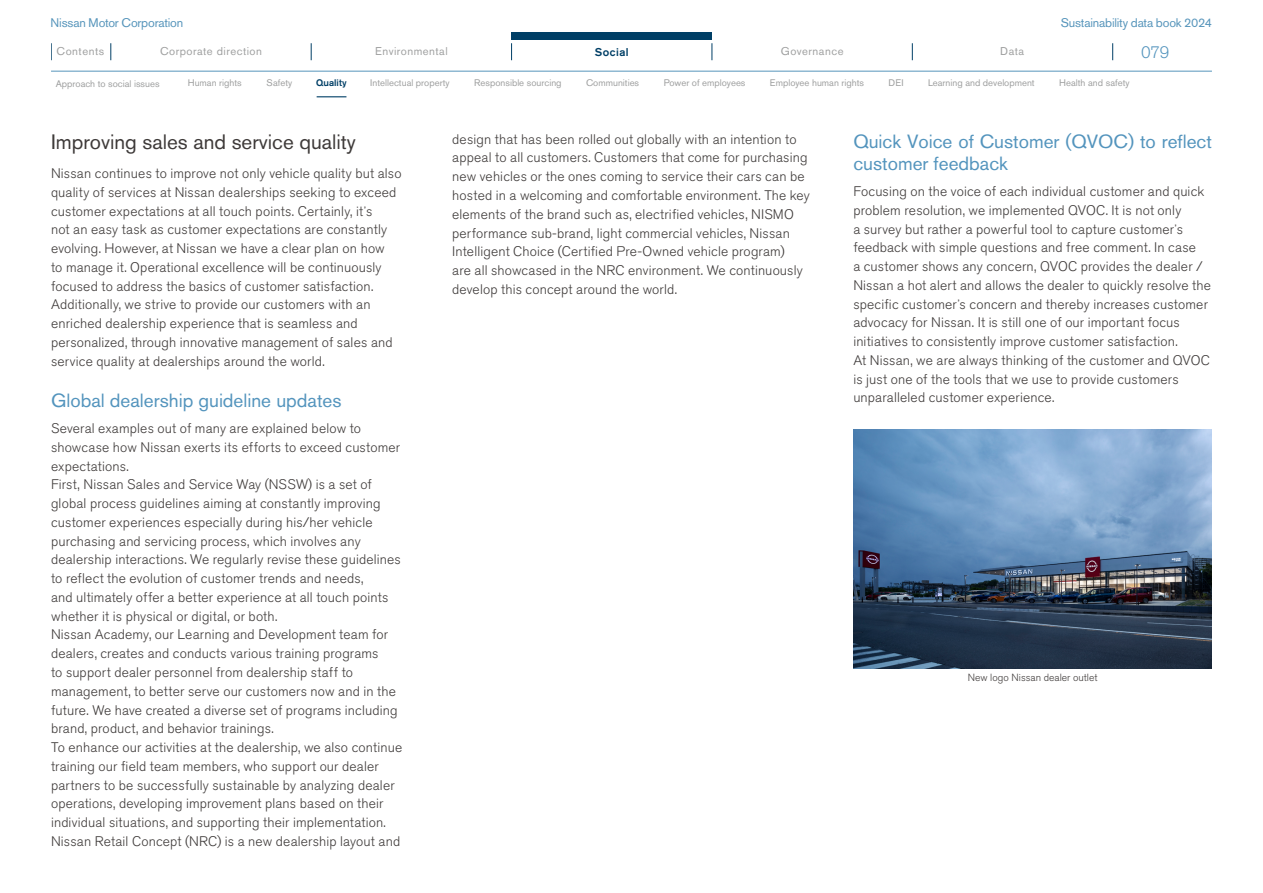
<style>
.page{position:relative;width:1263px;height:893px;background:#fff}
.page>*{position:absolute;margin:0;border:0;box-sizing:border-box;transform-origin:0 0}
.t1{font:20.7px "Nissan Pro";color:#3e3a39}
.t2{font:18.9px/22.5px "Nissan Pro";color:#5394bd}
.t3{font:300 16.5px "Nissan Pro";color:#5394bd}
.t4{font:300 13.8px/18.8px "Nissan Pro";letter-spacing:.01em;color:#3e3a39}
.t5{font:12.45px "Nissan Pro";letter-spacing:-.015em;color:#5795bb}
.t6{font:11.25px "Nissan Pro";letter-spacing:.045em;color:#9fa0a0}
.t7{font:500 11.25px "Nissan Pro";letter-spacing:.045em;color:#003f66}
.t8{font:300 10.35px "Nissan Pro";color:#3e3a39}
.t9{font:9.45px "Nissan Pro";color:#9fa0a0}
.t10{font:500 9.45px "Nissan Pro";color:#003f66}
.s1{font-family:"Shin Go Pr 6 N";font-size:12px}
</style>
<div class="page">
<img style="left:853px;top:429px;width:359px;height:239px">
<div style="left:512px;top:32px;width:200px;height:8px;background:#003f66"></div>
<svg style="left:111px;top:43px;width:1px;height:17px"></svg>
<svg style="left:51px;top:43px;width:1px;height:17px"></svg>
<svg style="left:311px;top:43px;width:1px;height:17px"></svg>
<svg style="left:511px;top:43px;width:1px;height:17px"></svg>
<svg style="left:712px;top:43px;width:1px;height:17px"></svg>
<svg style="left:912px;top:43px;width:1px;height:17px"></svg>
<svg style="left:1112px;top:43px;width:1px;height:17px"></svg>
<hr style="left:51px;top:71px;width:1161px;height:1px;background:#5795bb">
<svg style="left:317px;top:96px;width:29px;height:1px"></svg>
<p class="t5" style="left:51px;top:14px;width:134px">Nissan Motor Corporation</p>
<p class="t5" style="left:1061px;top:14px;width:153px">Sustainability data book 2024</p>
<p class="t6" style="left:57px;top:44px;width:49px">Contents</p>
<p class="t6" style="left:160px;top:44px;width:103px">Corporate direction</p>
<p class="t6" style="left:375px;top:44px;width:74px">Environmental</p>
<p class="t7" style="left:595px;top:44px;width:35px">Social</p>
<p class="t6" style="left:781px;top:44px;width:64px">Governance</p>
<p class="t6" style="left:1000px;top:44px;width:25px">Data</p>
<p class="t3" style="left:1141px;top:41px;width:30px">079</p>
<p class="t9" style="left:56px;top:77px;width:105px">Approach to social issues</p>
<p class="t9" style="left:188px;top:77px;width:55px">Human rights</p>
<p class="t9" style="left:267px;top:77px;width:27px">Safety</p>
<p class="t10" style="left:316px;top:77px;width:32px">Quality</p>
<p class="t9" style="left:370px;top:77px;width:81px">Intellectual property</p>
<p class="t9" style="left:474px;top:77px;width:89px">Responsible sourcing</p>
<p class="t9" style="left:586px;top:77px;width:55px">Communities</p>
<p class="t9" style="left:664px;top:77px;width:83px">Power of employees</p>
<p class="t9" style="left:770px;top:77px;width:96px">Employee human rights</p>
<p class="t9" style="left:888px;top:77px;width:17px">DEI</p>
<p class="t9" style="left:928px;top:77px;width:108px">Learning and development</p>
<p class="t9" style="left:1059px;top:77px;width:72px">Health and safety</p>
<h1 class="t1" style="left:51px;top:128px;width:306px">Improving sales and service quality</h1>
<p class="t4" style="left:51px;top:164px;width:352px">Nissan continues to improve not only vehicle quality but also quality of services at Nissan dealerships seeking to exceed customer expectations at all touch points. Certainly, it<span class="s1">ʼ</span>s<br>not an easy task as customer expectations are constantly evolving. However, at Nissan we have a clear plan on how<br>to manage .i t Operational excellence will be continuously focused to address the basics of customer satisfaction.<br>Additionally, we strive to provide our customers with an enriched dealership experience that is seamless and personalized, through innovative management of sales and service quality at dealerships around the world.</p>
<h2 class="t2" style="left:51px;top:389px;width:292px">Global dealership guideline updates</h2>
<p class="t4" style="left:51px;top:419px;width:353px">Several examples out of many are explained below to showcase how Nissan exerts its efforts to exceed customer expectations.<br>First, Nissan Sales and Service Way (NSSW) is a set of global process guidelines aiming at constantly improving customer experiences especially during his/her vehicle purchasing and servicing process, which involves any dealership interactions. We regularly revise these guidelines to reflect the evolution of customer trends and needs,<br>and ultimately offer a better experience at all touch points whether isit physical or digital, or both.<br>Nissan Academy, our Learning and Development team for dealers, creates and conducts various training programs<br>to support dealer personnel from dealership staff to management to, better serve our customers now and in the future. We have created a diverse set of programs including brand, product, and behavior trainings.<br>To enhance our activities at the dealership, we also continue training our field team members, who support our dealer partners to be successfully sustainable by analyzing dealer operations, developing improvement plans based on their individual situations, and supporting their implementation.<br>Nissan Retail Concept (NRC) is a new dealership layout and</p>
<p class="t4" style="left:452px;top:130px;width:359px">design that has been rolled out globally with an intention to appeal to all customers. Customers that come for purchasing new vehicles or the ones coming to service their cars can be hosted in a welcoming and comfortable environment. The key elements of the brand such as, electrified vehicles, NISMO performance sub-brand, light commercial vehicles, Nissan Intelligent Choice (Certified Pre-Owned vehicle program(<br>are all showcased in the NRC environment. We continuously develop this concept around the world.</p>
<h2 class="t2" style="left:853px;top:130px;width:360px">Quick Voice of Customer (QVOC) to reflect customer feedback</h2>
<p class="t4" style="left:853px;top:182px;width:359px">Focusing on the voice of each individual customer and quick problem resolution, we implemented QVOC isIt. not only<br>a survey but rather a powerful tool to capture customer<span class="s1">ʼ</span>s feedback with simple questions and free comment In. case<br>a customer shows any concern, QVOC provides the dealer / Nissan a hot alert and allows the dealer to quickly resolve the specific customer<span class="s1">ʼ</span>s concern and thereby increases customer advocacy for Nissan isIt. still one of our important focus initiatives to consistently improve customer satisfaction.<br>At Nissan, we are always thinking of the customer and QVOC is just one of the tools that we use to provide customers unparalleled customer experience.</p>
<p class="t8" style="left:968px;top:670px;width:131px">New logo Nissan dealer outlet</p>
</div>
